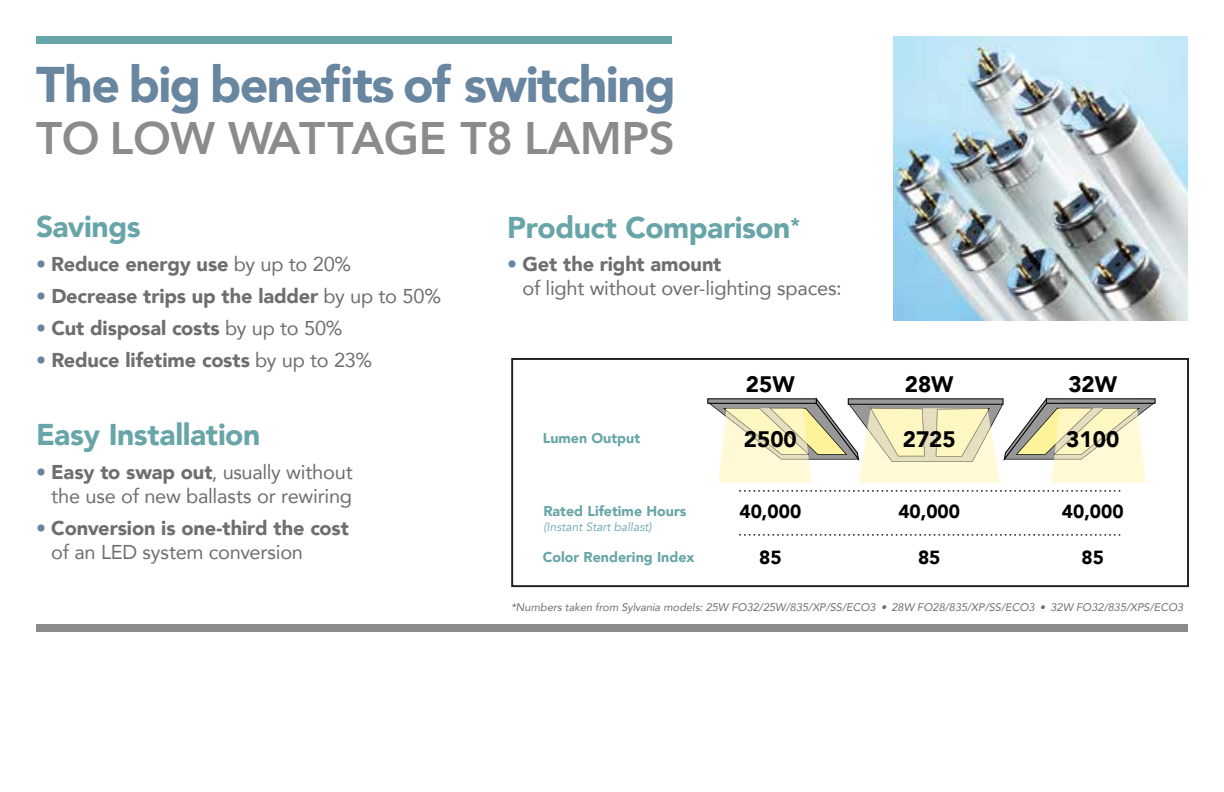
<style>
.page{position:relative;width:1224px;height:792px;background:#fff}
.page>*{position:absolute;margin:0;border:0;box-sizing:border-box;transform-origin:0 0}
.t1{font:900 50px "Avenir";letter-spacing:-.03em;color:#6986a0}
.t2{font:800 45.6px "Avenir";letter-spacing:-.01em;color:#8d8a8a}
.t3{font:900 30px "Avenir";letter-spacing:-.015em;color:#67a5a8}
.t4{font:900 22.4px "Avenir";color:#000}
.t5{font:900 20px/24px "Avenir";letter-spacing:-.01em;color:#6d6e71}
.t6{font:20px/24px "Avenir";letter-spacing:-.015em;color:#6d6e71;text-align:right}
.t7{font:900 19px "Avenir";color:#000}
.t8{font:900 14.2px "Avenir";color:#67a5a7}
.t9{font:italic 12px "Avenir";color:#67a5a7}
.t10{font:italic 11px "Avenir";color:#6d6e71}
.s1{font-weight:400;color:#6986a0}
.s2{font-weight:400}
.s3{color:#6986a0}
.s4{font-weight:900}
</style>
<div class="page">
<div style="left:36px;top:36px;width:635px;height:7px;background:#67a5a8"></div>
<div style="left:36px;top:625px;width:1152px;height:7px;background:#8d8a8a"></div>
<img style="left:894px;top:36px;width:294px;height:285px">
<div style="left:707px;top:398px;width:110px;height:6px;border:1px solid #000"></div>
<svg style="left:708px;top:397px;width:447px;height:86px"></svg>
<svg style="left:740px;top:490px;width:381px;height:2px"></svg>
<svg style="left:740px;top:534px;width:381px;height:2px"></svg>
<div style="left:511px;top:358px;width:678px;height:229px;border:2px solid #231f20"></div>
<h1 class="t1" style="left:36px;top:42px;width:641px">The big benefits of switching</h1>
<h2 class="t2" style="left:36px;top:102px;width:641px">TO LOW WATTAGE T8 LAMPS</h2>
<h3 class="t3" style="left:36px;top:200px;width:106px">Savings</h3>
<p class="t5" style="left:36px;top:251px;width:317px"><span class="s1">•</span> Reduce energy use <span class="s2">by up to 20%</span></p>
<p class="t5" style="left:36px;top:283px;width:406px"><span class="s1">•</span> Decrease trips up the ladder <span class="s2">by up to 50%</span></p>
<p class="t5" style="left:36px;top:315px;width:308px"><span class="s1">•</span> Cut disposal costs <span class="s2">by up to 50%</span></p>
<p class="t5" style="left:36px;top:347px;width:338px"><span class="s1">•</span> Reduce lifetime costs <span class="s2">by up to 23%</span></p>
<h3 class="t3" style="left:36px;top:408px;width:226px">Easy Installation</h3>
<p class="t6" style="left:36px;top:459px;width:318px"><span class="s3">•</span> <span class="s4">Easy to swap out</span>, usually without the use of new ballasts or rewiring</p>
<p class="t5" style="left:51px;top:515px;width:299px;text-indent:-15px"><span class="s1">•</span> Conversion is one-third the cost <span class="s2">of an LED system conversion</span></p>
<h3 class="t3" style="left:507px;top:202px;width:294px">Product Comparison<sup>*</sup></h3>
<p class="t6" style="left:523px;top:251px;width:321px;text-align:left;text-indent:-15px"><span class="s3">•</span> <span class="s4">Get the right amount<br></span>of light without over-lighting spaces:</p>
<p class="t8" style="left:543px;top:426px;width:99px">Lumen Output</p>
<p class="t8" style="left:543px;top:499px;width:144px">Rated Lifetime Hours</p>
<p class="t9" style="left:543px;top:520px;width:110px">(Instant Start ballast)</p>
<p class="t4" style="left:746px;top:365px;width:50px">25W</p>
<p class="t4" style="left:905px;top:365px;width:50px">28W</p>
<p class="t4" style="left:1068px;top:365px;width:50px">32W</p>
<p class="t4" style="left:744px;top:420px;width:54px">2500</p>
<p class="t4" style="left:903px;top:420px;width:54px">2725</p>
<p class="t4" style="left:1066px;top:420px;width:54px">3100</p>
<p class="t7" style="left:739px;top:495px;width:63px">40,000</p>
<p class="t7" style="left:898px;top:495px;width:63px">40,000</p>
<p class="t7" style="left:1062px;top:495px;width:63px">40,000</p>
<p class="t8" style="left:543px;top:545px;width:153px">Color Rendering Index</p>
<p class="t7" style="left:759px;top:541px;width:24px">85</p>
<p class="t7" style="left:918px;top:541px;width:24px">85</p>
<p class="t7" style="left:1082px;top:541px;width:24px">85</p>
<p class="t10" style="left:511px;top:600px;width:674px">*Numbers taken from Sylvania models: 25W FO32/25W/835/XP/SS/ECO3 • 28W FO28/835/XP/SS/ECO3 • 32W FO32/835/XPS/ECO3</p>
</div>
